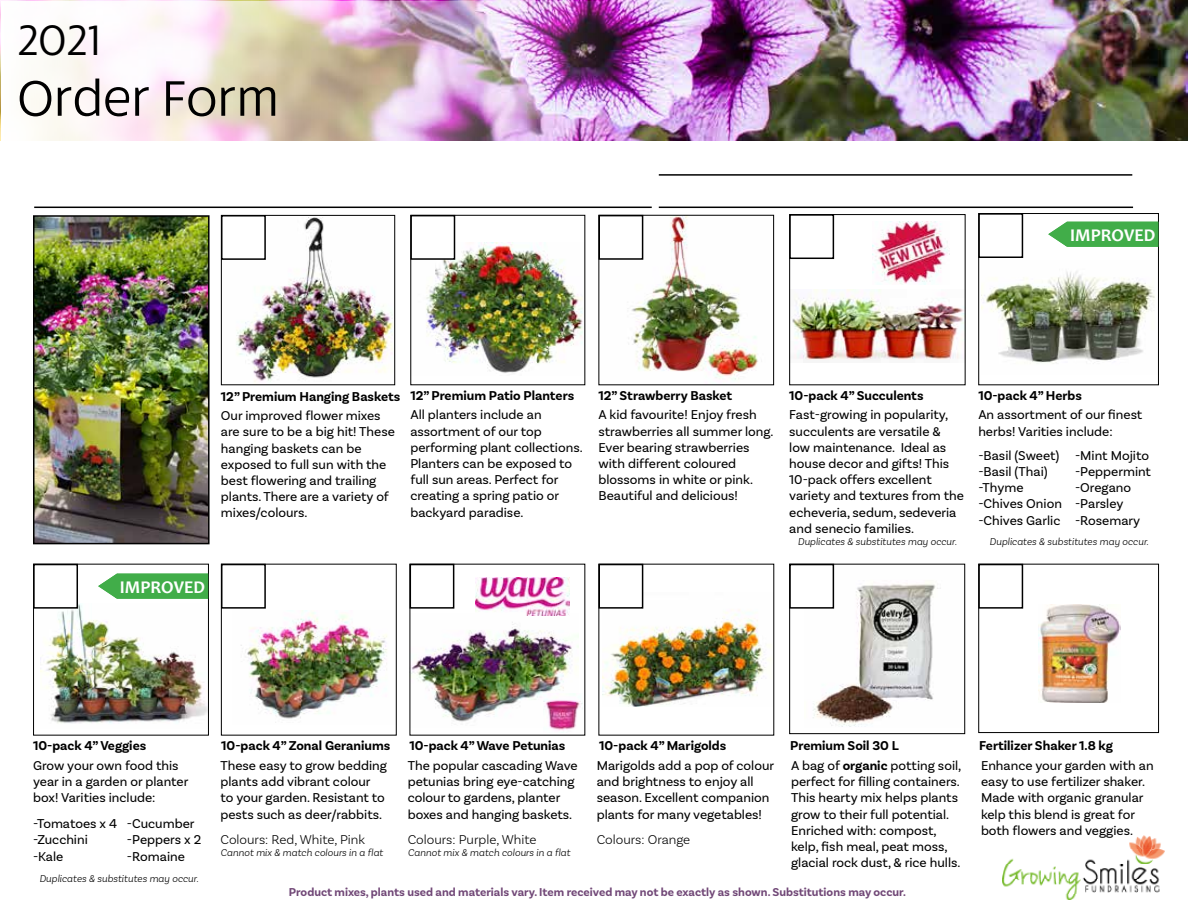
<style>
.page{position:relative;width:1188px;height:918px;background:#fff}
.page>*{position:absolute;margin:0;border:0;box-sizing:border-box;transform-origin:0 0}
.t1{font:51px "Ruck Sack";color:#000}
.t2{font:43.5px "Ruck Sack";color:#000}
.t3{font:700 18px "Candara";color:#fff}
.t4{font:13.5px/16.2px "Basic Sans";color:#000}
.t5{font:700 13.5px "Basic Sans";color:#000}
.t6{font:300 13.5px "Basic Sans";color:#000}
.t7{font:700 12px "Basic Sans";color:#714877}
.t8{font:italic 300 10.5px "Basic Sans";color:#000}
.s1{font-weight:700}
</style>
<div class="page">
<img style="left:0;top:0;width:1188px;height:140px">
<img style="left:1px;top:1px;width:642px;height:140px">
<hr style="left:34px;top:207px;width:618px;height:1px;background:#000">
<hr style="left:659px;top:174px;width:473px;height:2px;background:#000">
<hr style="left:659px;top:207px;width:474px;height:1px;background:#000">
<img style="left:1002px;top:835px;width:163px;height:64px">
<img style="left:241px;top:612px;width:146px;height:111px">
<div style="left:221px;top:564px;width:176px;height:172px;border:1px solid #000"></div>
<img style="left:1039px;top:604px;width:82px;height:98px">
<div style="left:978px;top:564px;width:181px;height:169px;border:1px solid #000"></div>
<img style="left:412px;top:615px;width:167px;height:107px">
<img style="left:603px;top:592px;width:168px;height:114px">
<img style="left:40px;top:603px;width:167px;height:121px">
<div style="left:33px;top:564px;width:176px;height:172px;border:1px solid #000"></div>
<img style="left:813px;top:566px;width:128px;height:161px">
<div style="left:789px;top:564px;width:176px;height:170px;border:1px solid #000"></div>
<img style="left:628px;top:217px;width:130px;height:163px">
<div style="left:598px;top:215px;width:176px;height:170px;border:1px solid #000"></div>
<img style="left:792px;top:290px;width:172px;height:70px">
<div style="left:789px;top:214px;width:177px;height:171px;border:1px solid #000"></div>
<img style="left:981px;top:271px;width:174px;height:93px">
<div style="left:978px;top:213px;width:181px;height:172px;border:1px solid #000"></div>
<img style="left:236px;top:217px;width:157px;height:165px">
<div style="left:221px;top:215px;width:174px;height:170px;border:1px solid #000"></div>
<div style="left:222px;top:216px;width:43px;height:43px;background:#fff"></div>
<div style="left:221px;top:215px;width:45px;height:45px;border:2px solid #000"></div>
<img style="left:426px;top:242px;width:157px;height:131px">
<img style="left:475px;top:577px;width:94px;height:38px">
<div style="left:599px;top:565px;width:44px;height:43px;background:#fff"></div>
<div style="left:598px;top:564px;width:45px;height:45px;border:2px solid #000"></div>
<div style="left:410px;top:564px;width:44px;height:45px;border:2px solid #000"></div>
<div style="left:221px;top:564px;width:45px;height:45px;border:2px solid #000"></div>
<div style="left:34px;top:565px;width:43px;height:43px;background:#fff"></div>
<div style="left:33px;top:564px;width:45px;height:45px;border:2px solid #000"></div>
<div style="left:978px;top:213px;width:45px;height:45px;border:2px solid #000"></div>
<div style="left:789px;top:214px;width:45px;height:45px;border:2px solid #000"></div>
<div style="left:599px;top:216px;width:44px;height:43px;background:#fff"></div>
<div style="left:598px;top:215px;width:45px;height:45px;border:2px solid #000"></div>
<div style="left:411px;top:216px;width:43px;height:43px;background:#fff"></div>
<div style="left:410px;top:215px;width:45px;height:45px;border:2px solid #000"></div>
<div style="left:978px;top:564px;width:45px;height:45px;border:2px solid #000"></div>
<div style="left:790px;top:565px;width:43px;height:43px;background:#fff"></div>
<div style="left:789px;top:564px;width:45px;height:45px;border:2px solid #000"></div>
<img style="left:872px;top:221px;width:76px;height:63px">
<div style="left:1068px;top:222px;width:90px;height:24px;background:#41ad49"></div>
<div style="left:1067px;top:222px;width:91px;height:25px;border:2px solid #41ad49"></div>
<svg style="left:1048px;top:221px;width:20px;height:26px"></svg>
<div style="left:118px;top:574px;width:89px;height:24px;background:#41ad49"></div>
<div style="left:117px;top:574px;width:91px;height:25px;border:2px solid #41ad49"></div>
<svg style="left:98px;top:573px;width:20px;height:26px"></svg>
<img style="left:36px;top:218px;width:171px;height:323px">
<div style="left:33px;top:215px;width:177px;height:329px;border:2px solid #000"></div>
<img style="left:543px;top:694px;width:39px;height:39px">
<h2 class="t2" style="left:17px;top:10px;width:85px">2021</h2>
<h1 class="t1" style="left:17px;top:63px;width:263px">Order Form</h1>
<h3 class="t3" style="left:1070px;top:224px;width:87px">IMPROVED</h3>
<h3 class="t3" style="left:120px;top:576px;width:87px">IMPROVED</h3>
<p class="t5" style="left:410px;top:387px;width:165px">12” Premium Patio Planters</p>
<p class="t4" style="left:410px;top:407px;width:174px">All planters include an assortment of our top performing plant collections.<br>Planters can be exposed to full sun areas. Perfect for creating a spring patio or backyard paradise.</p>
<p class="t4" style="left:598px;top:407px;width:177px">A kid favourite! Enjoy fresh strawberries all summer long.<br>Ever bearing strawberries with different coloured blossoms in white or pink.<br>Beautiful and delicious!</p>
<p class="t4" style="left:789px;top:407px;width:176px">Fast-growing in popularity, succulents are versatile &amp; low maintenance. Ideal as house decor and gifts! This<br>10-pack offers excellent variety and textures from the echeveria, sedum, sedeveria and senecio families.</p>
<p class="t8" style="left:798px;top:536px;width:161px">Duplicates &amp; substitutes may occur.</p>
<p class="t5" style="left:221px;top:388px;width:181px">12” Premium Hanging Baskets</p>
<p class="t5" style="left:598px;top:387px;width:135px">12” Strawberry Basket</p>
<p class="t5" style="left:789px;top:387px;width:136px">10-pack 4” Succulents</p>
<p class="t5" style="left:978px;top:387px;width:105px">10-pack 4” Herbs</p>
<p class="t4" style="left:978px;top:407px;width:166px">An assortment of our finest herbs! Varities include:</p>
<p class="t4" style="left:221px;top:408px;width:175px">Our improved flower mixes are sure to be a big hit! These hanging baskets can be exposed to full sun with the best flowering and trailing plants. There are a variety of mixes/colours.</p>
<p class="t4" style="left:978px;top:447px;width:85px">-Basil (Sweet) -Basil (Thai) -Thyme -Chives Onion -Chives Garlic</p>
<p class="t4" style="left:1075px;top:447px;width:78px">-Mint Mojito -Peppermint -Oregano -Parsley -Rosemary</p>
<p class="t8" style="left:989px;top:536px;width:161px">Duplicates &amp; substitutes may occur.</p>
<p class="t5" style="left:33px;top:738px;width:115px">10-pack 4” Veggies</p>
<p class="t5" style="left:221px;top:738px;width:171px">10-pack 4” Zonal Geraniums</p>
<p class="t5" style="left:409px;top:738px;width:158px">10-pack 4” Wave Petunias</p>
<p class="t5" style="left:599px;top:738px;width:129px">10-pack 4” Marigolds</p>
<p class="t5" style="left:790px;top:738px;width:110px">Premium Soil 30 L</p>
<p class="t5" style="left:979px;top:738px;width:135px">Fertilizer Shaker 1.8 kg</p>
<p class="t4" style="left:33px;top:757px;width:157px">Grow your own food this year in a garden or planter box! Varities include:</p>
<p class="t4" style="left:33px;top:816px;width:86px">-Tomatoes x 4 -Zucchini -Kale</p>
<p class="t4" style="left:127px;top:816px;width:76px">-Cucumber -Peppers x 2 -Romaine</p>
<p class="t8" style="left:39px;top:872px;width:161px">Duplicates &amp; substitutes may occur.</p>
<p class="t4" style="left:220px;top:757px;width:168px">These easy to grow bedding plants add vibrant colour<br>to your garden. Resistant to pests such as deer/rabbits.</p>
<p class="t6" style="left:220px;top:831px;width:146px">Colours: Red, White, Pink</p>
<p class="t8" style="left:220px;top:847px;width:164px">Cannot mix &amp; match colours in a flat</p>
<p class="t4" style="left:408px;top:757px;width:172px">The popular cascading Wave petunias bring eye-catching colour to gardens, planter boxes and hanging baskets.</p>
<p class="t6" style="left:408px;top:831px;width:130px">Colours: Purple, White</p>
<p class="t8" style="left:408px;top:847px;width:164px">Cannot mix &amp; match colours in a flat</p>
<p class="t4" style="left:597px;top:757px;width:179px">Marigolds add a pop of colour and brightness to enjoy all season. Excellent companion plants for many vegetables!</p>
<p class="t6" style="left:597px;top:831px;width:95px">Colours: Orange</p>
<p class="t4" style="left:791px;top:757px;width:172px">A bag of <span class="s1">organic</span> potting soil, perfect for filling containers.<br>This hearty mix helps plants grow to their full potential.<br>Enriched with: compost, kelp, fish meal, peat moss, glacial rock dust, &amp; rice hulls.</p>
<p class="t4" style="left:981px;top:757px;width:174px">Enhance your garden with an easy to use fertilizer shaker.<br>Made with organic granular kelp this blend is great for both flowers and veggies.</p>
<p class="t7" style="left:289px;top:884px;width:618px">Product mixes, plants used and materials vary. Item received may not be exactly as shown. Substitutions may occur.</p>
</div>
